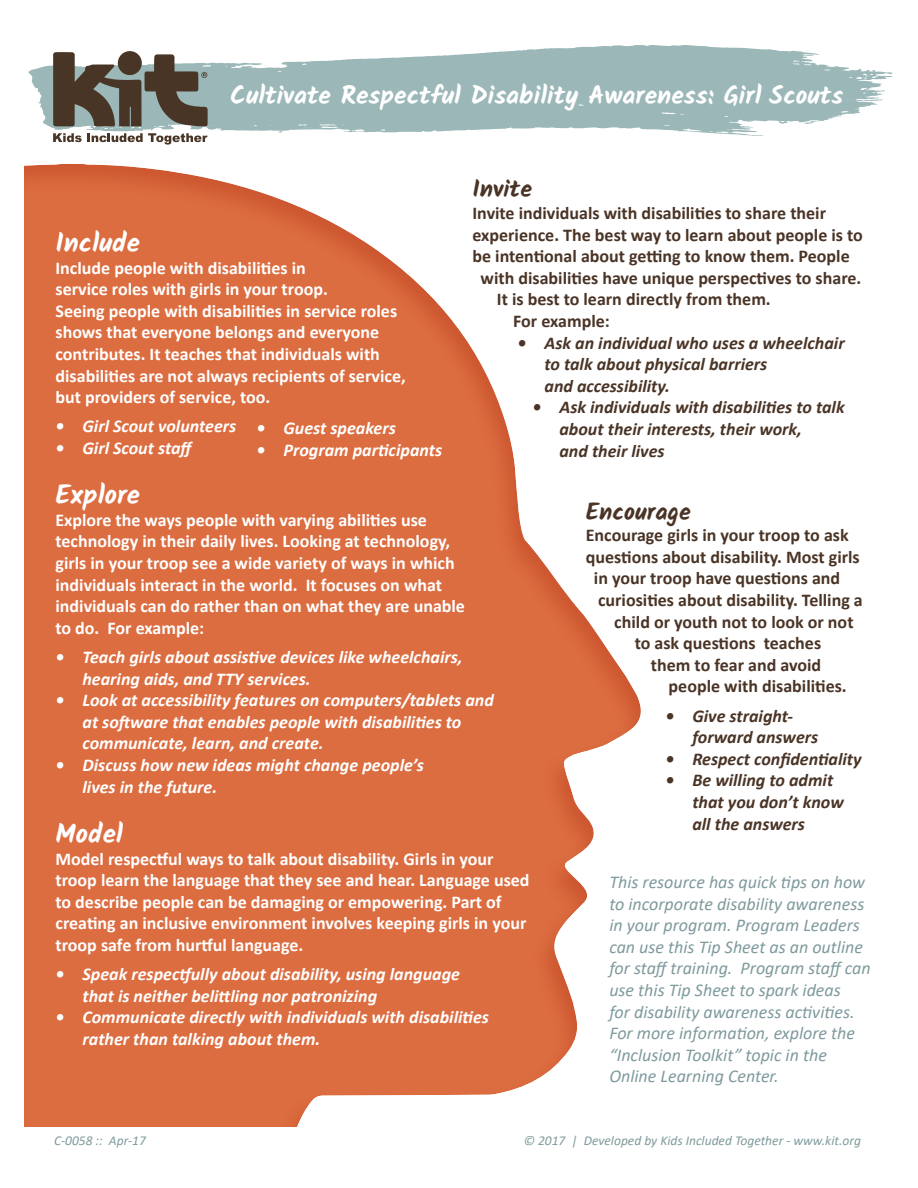
<style>
.page{position:relative;width:918px;height:1188px;background:#fff}
.page>*{position:absolute;margin:0;border:0;box-sizing:border-box;transform-origin:0 0}
.t1{font:700 27px "Kalam";color:#fff}
.t2{font:700 25.5px "Kalam";color:#fff}
.t3{font:700 24px "Kalam";color:#4a3426}
.t4{font:700 18px/21.6px "Calibri";color:#fff}
.t5{font:italic 700 18px/21.6px "Calibri";color:#fff}
.t6{font:700 18px/21.6px "Calibri";color:#4a3426}
.t7{font:italic 18px/21.6px "Calibri";color:#7f9a9d}
.t8{font:italic 700 18px/21.6px "Calibri";color:#4a3426}
.t9{font:italic 13.5px "Calibri";color:#7f9a9d}
</style>
<div class="page">
<svg style="left:28px;top:45px;width:865px;height:70px;fill:#9bb7b8"></svg>
<svg style="left:53px;top:52px;width:155px;height:63px;background:#736d63"></svg>
<div style="left:22px;top:115px;width:870px;height:1014px;background:#c9613d;opacity:.33"></div>
<h1 class="t2" style="left:230px;top:80px;width:615px">Cultivate Respectful Disability Awareness: Girl Scouts</h1>
<p class="t1" style="left:56px;top:227px;width:86px">Include</p>
<p class="t4" style="left:56px;top:257px;width:352px">Include people with disabilities in<br>service roles with girls in your troop.<br>Seeing people with disabilities in service roles shows that everyone belongs and everyone contributes. It teaches that individuals with disabilities are not always recipients of service, but providers of service, too.</p>
<p class="t5" style="left:56px;top:415px;width:342px">• Girl Scout volunteers • Guest speakers</p>
<p class="t5" style="left:56px;top:436px;width:141px">• Girl Scout staff</p>
<p class="t5" style="left:257px;top:438px;width:187px">• Program participants</p>
<h2 class="t3" style="left:472px;top:175px;width:61px">Invite</h2>
<p class="t6" style="left:472px;top:202px;width:392px">Invite individuals with disabilities to share their experience. The best way to learn about people is to be intentional about getting to know them. People</p>
<p class="t6" style="left:481px;top:267px;width:382px">with disabilities have unique perspectives to share.</p>
<p class="t6" style="left:497px;top:288px;width:275px">It is best to learn directly from them.</p>
<p class="t6" style="left:513px;top:310px;width:98px">For example:</p>
<p class="t8" style="left:544px;top:331px;width:302px;text-indent:-27px">• Ask an individual who uses a wheelchair to talk about physical barriers<br>and accessibility.</p>
<p class="t8" style="left:559px;top:396px;width:287px;text-indent:-27px">• Ask individuals with disabilities to talk about their interests, their work,<br>and their lives</p>
<h2 class="t1" style="left:56px;top:479px;width:86px">Explore</h2>
<p class="t4" style="left:56px;top:509px;width:411px">Explore the ways people with varying abilities use technology in their daily lives. Looking at technology, girls in your troop see a wide variety of ways in which individuals interact in the world. It focuses on what individuals can do rather than on what they are unable to do. For example:</p>
<p class="t5" style="left:82px;top:646px;width:383px;text-indent:-27px">• Teach girls about assistive devices like wheelchairs, hearing aids, and TTY services.</p>
<p class="t5" style="left:56px;top:689px;width:440px">• Look at accessibility features on computers/tablets and</p>
<p class="t5" style="left:82px;top:710px;width:380px">at software that enables people with disabilities to</p>
<p class="t5" style="left:82px;top:732px;width:243px">communicate, learn, and create.</p>
<p class="t5" style="left:82px;top:754px;width:343px;text-indent:-27px">• Discuss how new ideas might change people’s lives in the future.</p>
<h2 class="t1" style="left:56px;top:818px;width:69px">Model</h2>
<p class="t4" style="left:56px;top:848px;width:476px">Model respectful ways to talk about disability. Girls in your troop learn the language that they see and hear. Language used to describe people can be damaging or empowering. Part of creating an inclusive environment involves keeping girls in your troop safe from hurtful language.</p>
<p class="t5" style="left:82px;top:963px;width:379px;text-indent:-27px">• Speak respectfully about disability, using language that is neither belittling nor patronizing</p>
<p class="t5" style="left:82px;top:1006px;width:408px;text-indent:-27px">• Communicate directly with individuals with disabilities rather than talking about them.</p>
<h2 class="t3" style="left:586px;top:497px;width:107px">Encourage</h2>
<p class="t6" style="left:586px;top:524px;width:264px">Encourage girls in your troop to ask</p>
<p class="t6" style="left:586px;top:546px;width:275px">questions about disability. Most girls</p>
<p class="t6" style="left:594px;top:567px;width:248px">in your troop have questions and</p>
<p class="t6" style="left:598px;top:589px;width:266px">curiosities about disability. Telling a</p>
<p class="t6" style="left:614px;top:611px;width:241px">child or youth not to look or not</p>
<p class="t6" style="left:635px;top:632px;width:188px">to ask questions teaches</p>
<p class="t6" style="left:651px;top:654px;width:172px">them to fear and avoid</p>
<p class="t6" style="left:669px;top:675px;width:180px">people with disabilities.</p>
<p class="t8" style="left:692px;top:704px;width:127px;text-indent:-27px">• Give straight&shy;forward answers</p>
<p class="t8" style="left:665px;top:747px;width:198px">• Respect confidentiality</p>
<p class="t8" style="left:692px;top:769px;width:153px;text-indent:-27px">• Be willing to admit that you don’t know all the answers</p>
<p class="t7" style="left:609px;top:870px;width:257px">This resource has quick tips on how</p>
<p class="t7" style="left:609px;top:892px;width:257px">to incorporate disability awareness in your program. Program Leaders can use this Tip Sheet as an outline</p>
<p class="t7" style="left:609px;top:957px;width:263px">for staff training. Program staff can</p>
<p class="t7" style="left:609px;top:978px;width:233px">use this Tip Sheet to spark ideas</p>
<p class="t7" style="left:609px;top:1000px;width:247px">for disability awareness activities.</p>
<p class="t7" style="left:609px;top:1022px;width:247px">For more information, explore the</p>
<p class="t7" style="left:609px;top:1043px;width:219px">“Inclusion Toolkit” topic in the</p>
<p class="t7" style="left:609px;top:1065px;width:171px">Online Learning Center.</p>
<p class="t9" style="left:54px;top:1131px;width:93px">C-0058 :: Apr-17</p>
<p class="t9" style="left:524px;top:1131px;width:339px">© 2017 | Developed by Kids Included Together - www.kit.org</p>
</div>
